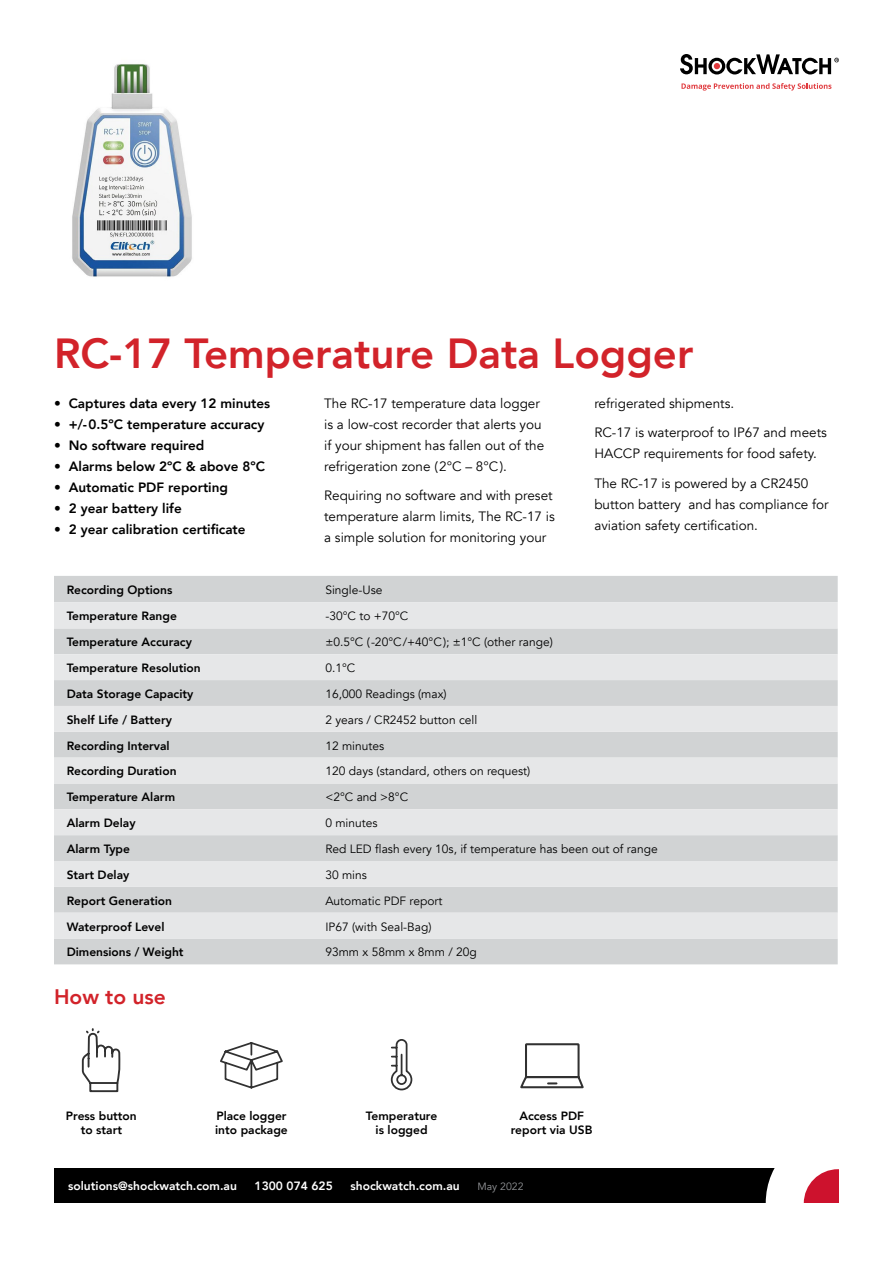
<style>
.page{position:relative;width:893px;height:1263px;background:#fff}
.page>*{position:absolute;margin:0;border:0;box-sizing:border-box;transform-origin:0 0}
.t1{font:800 42px "Avenir";color:#d2232a}
.t2{font:800 21px "Avenir";color:#d2232a}
.t3{font:13.5px/21px "Avenir";color:#000}
.t4{font:800 13.5px "Avenir";color:#000}
.t5{font:800 12px/14.4px "Avenir";color:#000;text-align:center}
.t6{font:12px "Avenir";color:#000}
.t7{font:800 12px "Avenir";color:#fff}
.t8{font:10.5px "Avenir";color:#939598}
</style>
<div class="page">
<svg style="left:680px;top:54px;width:159px;height:21px"></svg>
<svg style="left:681px;top:83px;width:150px;height:8px"></svg>
<div style="left:54px;top:1169px;width:785px;height:34px;background:#000"></div>
<svg style="left:766px;top:1169px;width:73px;height:34px;background:#e39ca7"></svg>
<img style="left:72px;top:64px;width:120px;height:213px">
<div style="left:54px;top:576px;width:784px;height:388px;background:#d1d3d4"></div>
<svg style="left:54px;top:602px;width:784px;height:336px;background:#dcdedf"></svg>
<svg style="left:81px;top:1028px;width:40px;height:65px"></svg>
<svg style="left:390px;top:1039px;width:23px;height:52px"></svg>
<svg style="left:220px;top:1042px;width:63px;height:47px"></svg>
<svg style="left:520px;top:1043px;width:64px;height:46px"></svg>
<h1 class="t1" style="left:54px;top:320px;width:641px">RC-17 Temperature Data Logger</h1>
<p class="t4" style="left:54px;top:392px;width:218px">• Captures data every 12 minutes</p>
<p class="t4" style="left:54px;top:413px;width:212px">• +/-0.5ºC temperature accuracy</p>
<p class="t4" style="left:54px;top:434px;width:152px">• No software required</p>
<p class="t4" style="left:54px;top:455px;width:213px">• Alarms below 2ºC &amp; above 8ºC</p>
<p class="t4" style="left:54px;top:476px;width:176px">• Automatic PDF reporting</p>
<p class="t4" style="left:54px;top:497px;width:129px">• 2 year battery life</p>
<p class="t4" style="left:54px;top:518px;width:193px">• 2 year calibration certificate</p>
<p class="t3" style="left:324px;top:393px;width:221px">The RC-17 temperature data logger is a low-cost recorder that alerts you if your shipment has fallen out of the refrigeration zone (2°C – 8°C).</p>
<p class="t3" style="left:324px;top:485px;width:232px">Requiring no software and with preset temperature alarm limits, The RC-17 is a simple solution for monitoring your</p>
<p class="t3" style="left:594px;top:389px;width:234px;line-height:29.5px">refrigerated shipments.<br>RC-17 is waterproof to IP67 and meets</p>
<p class="t3" style="left:594px;top:439px;width:224px;line-height:29.5px">HACCP requirements for food safety.<br>The RC-17 is powered by a CR2450</p>
<p class="t3" style="left:594px;top:494px;width:236px">button battery and has compliance for aviation safety certification.</p>
<p class="t5" style="left:67px;top:583px;width:107px">Recording Options</p>
<p class="t6" style="left:325px;top:583px;width:59px">Single-Use</p>
<p class="t5" style="left:67px;top:609px;width:112px">Temperature Range</p>
<p class="t6" style="left:325px;top:609px;width:84px">-30°C to +70°C</p>
<p class="t5" style="left:67px;top:635px;width:127px">Temperature Accuracy</p>
<p class="t6" style="left:325px;top:635px;width:229px">±0.5°C (-20°C/+40°C); ±1°C (other range)</p>
<p class="t5" style="left:67px;top:661px;width:136px">Temperature Resolution</p>
<p class="t6" style="left:325px;top:661px;width:31px">0.1°C</p>
<p class="t5" style="left:67px;top:687px;width:128px">Data Storage Capacity</p>
<p class="t6" style="left:325px;top:687px;width:123px">16,000 Readings (max)</p>
<p class="t5" style="left:67px;top:712px;width:107px">Shelf Life / Battery</p>
<p class="t6" style="left:325px;top:712px;width:153px">2 years / CR2452 button cell</p>
<p class="t5" style="left:67px;top:738px;width:104px">Recording Interval</p>
<p class="t6" style="left:325px;top:738px;width:60px">12 minutes</p>
<p class="t5" style="left:67px;top:764px;width:111px">Recording Duration</p>
<p class="t6" style="left:325px;top:764px;width:206px">120 days (standard, others on request)</p>
<p class="t5" style="left:67px;top:790px;width:110px">Temperature Alarm</p>
<p class="t6" style="left:325px;top:790px;width:84px">&lt;2°C and &gt;8°C</p>
<p class="t5" style="left:67px;top:816px;width:70px">Alarm Delay</p>
<p class="t6" style="left:325px;top:816px;width:54px">0 minutes</p>
<p class="t5" style="left:67px;top:842px;width:65px">Alarm Type</p>
<p class="t6" style="left:325px;top:842px;width:334px">Red LED flash every 10s, if temperature has been out of range</p>
<p class="t5" style="left:67px;top:867px;width:64px">Start Delay</p>
<p class="t6" style="left:325px;top:867px;width:43px">30 mins</p>
<p class="t5" style="left:67px;top:893px;width:107px">Report Generation</p>
<p class="t6" style="left:325px;top:893px;width:119px">Automatic PDF report</p>
<p class="t5" style="left:67px;top:919px;width:99px">Waterproof Level</p>
<p class="t6" style="left:325px;top:919px;width:108px">IP67 (with Seal-Bag)</p>
<p class="t5" style="left:67px;top:945px;width:118px">Dimensions / Weight</p>
<p class="t6" style="left:325px;top:945px;width:153px">93mm x 58mm x 8mm / 20g</p>
<h2 class="t2" style="left:54px;top:980px;width:113px">How to use</h2>
<p class="t5" style="left:66px;top:1108px;width:72px">Press button to start</p>
<p class="t5" style="left:366px;top:1108px;width:73px">Temperature is logged</p>
<p class="t5" style="left:215px;top:1108px;width:74px;text-align:left">Place logger into package</p>
<p class="t5" style="left:511px;top:1108px;width:83px">Access PDF report via USB</p>
<p class="t7" style="left:68px;top:1177px;width:170px">solutions@shockwatch.com.au</p>
<p class="t7" style="left:255px;top:1177px;width:80px">1300 074 625</p>
<p class="t7" style="left:351px;top:1177px;width:111px">shockwatch.com.au</p>
<p class="t8" style="left:477px;top:1180px;width:48px">May 2022</p>
</div>
